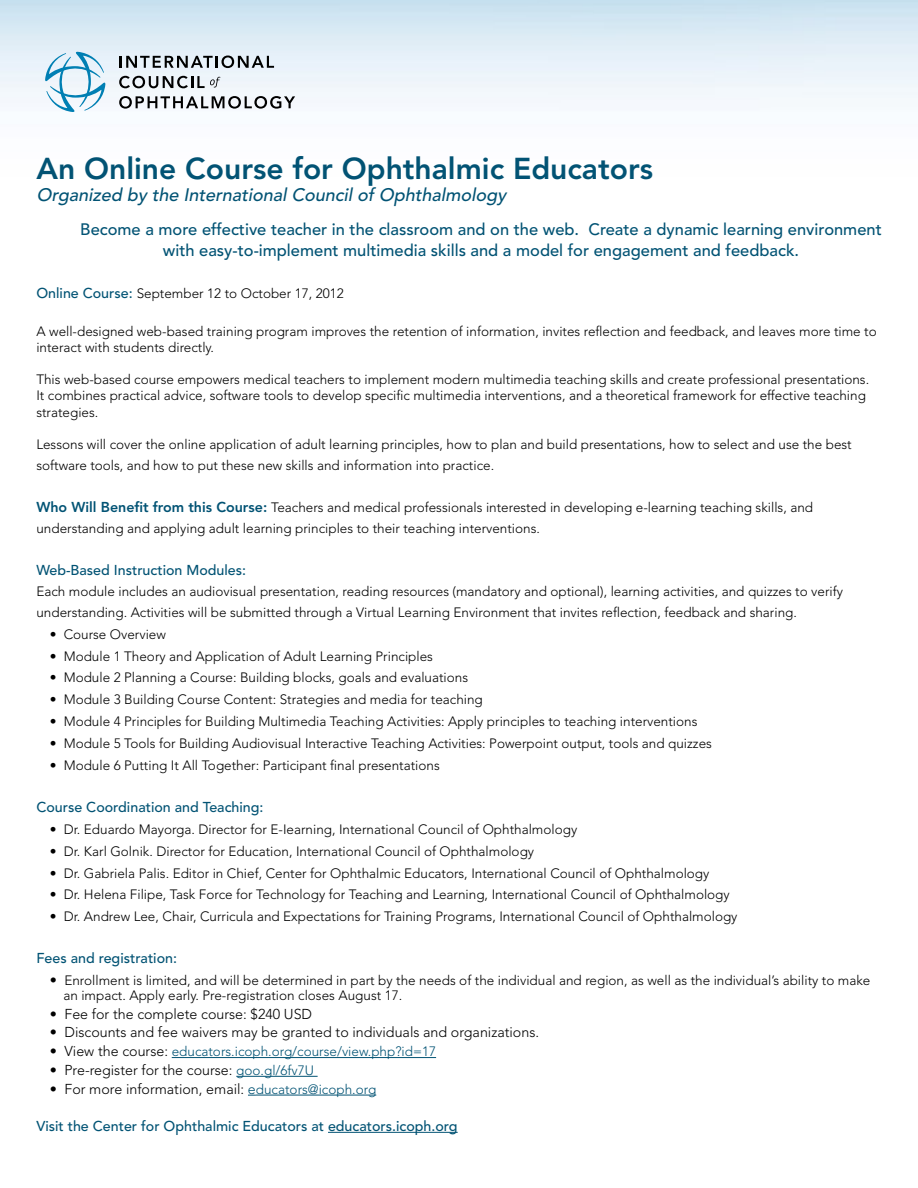
<style>
.page{position:relative;width:918px;height:1188px;background:#fff}
.page>*{position:absolute;margin:0;border:0;box-sizing:border-box;transform-origin:0 0}
.t1{font:800 30px "Avenir LT Std";color:#025374}
.t2{font:italic 500 18px "Avenir LT Std";color:#025374}
.t3{font:500 16.5px/21px "Avenir LT Std";color:#025374;text-align:center}
.t4{font:300 14.25px "Avenir LT Std";color:#000}
.t5{font:500 14.25px "Avenir LT Std";color:#025374}
.t6{font:300 13.5px/16.2px "Avenir LT Std";color:#000}
.t7{font:300 13.5px "Avenir LT Std";color:#025374}
.s1{font-weight:500;font-size:14.25px;color:#025374}
.s2{font-weight:800;font-size:14.25px;color:#025374}
.s3{font-size:14.25px}
.s4{font-size:14.25px;color:#000}
.s5{font-size:13.5px;color:#025374}
.s6{color:#025374}
</style>
<div class="page">
<img style="left:0;top:0;width:918px;height:103px">
<hr style="left:172px;top:1057px;width:264px;height:1px;background:#025374">
<hr style="left:236px;top:1076px;width:82px;height:1px;background:#025374">
<hr style="left:256px;top:1095px;width:120px;height:1px;background:#025374">
<hr style="left:328px;top:1132px;width:130px;height:1px;background:#025374">
<svg style="left:45px;top:52px;width:60px;height:60px"></svg>
<svg style="left:120px;top:55px;width:154px;height:13px;background:#959ba1"></svg>
<svg style="left:119px;top:96px;width:176px;height:13px"></svg>
<svg style="left:119px;top:76px;width:101px;height:12px"></svg>
<h1 class="t1" style="left:36px;top:151px;width:618px">An Online Course for Ophthalmic Educators</h1>
<h2 class="t2" style="left:36px;top:184px;width:475px">Organized by the International Council of Ophthalmology</h2>
<p class="t3" style="left:80px;top:220px;width:803px">Become a more effective teacher in the classroom and on the web. Create a dynamic learning environment with easy-to-implement multimedia skills and a model for engagement and feedback.</p>
<p class="t6" style="left:36px;top:286px;width:309px"><span class="s1">Online Course:</span> September 12 to October 17, 2012</p>
<p class="t6" style="left:36px;top:323px;width:842px">A well-designed web-based training program improves the retention of information, invites reflection and feedback, and leaves more time to interact with students directly.</p>
<p class="t6" style="left:36px;top:372px;width:834px">This web-based course empowers medical teachers to implement modern multimedia teaching skills and create professional presentations.<br>It combines practical advice, software tools to develop specific multimedia interventions, and a theoretical framework for effective teaching strategies.</p>
<p class="t6" style="left:36px;top:434px;width:817px;line-height:21px">Lessons will cover the online application of adult learning principles, how to plan and build presentations, how to select and use the best software tools, and how to put these new skills and information into practice.</p>
<p class="t6" style="left:36px;top:497px;width:778px;line-height:21px"><span class="s2">Who Will Benefit from this Course:</span> Teachers and medical professionals interested in developing e-learning teaching skills, and understanding and applying adult learning principles to their teaching interventions.</p>
<p class="t5" style="left:36px;top:562px;width:211px">Web-Based Instruction Modules:</p>
<p class="t6" style="left:36px;top:581px;width:808px;line-height:21px">Each module includes an audiovisual presentation, reading resources (mandatory and optional), learning activities, and quizzes to verify understanding. Activities will be submitted through a Virtual Learning Environment that invites reflection, feedback and sharing.</p>
<p class="t6" style="left:50px;top:626px;width:118px">• Course Overview</p>
<p class="t6" style="left:50px;top:648px;width:385px">• Module 1 Theory and Application of Adult Learning Principles</p>
<p class="t6" style="left:50px;top:670px;width:420px">• Module 2 Planning a Course: Building blocks, goals and evaluations</p>
<p class="t6" style="left:50px;top:691px;width:434px">• Module 3 Building Course Content: Strategies and media for teaching</p>
<p class="t6" style="left:50px;top:713px;width:649px">• Module 4 Principles for Building Multimedia Teaching Activities: Apply principles to teaching interventions</p>
<p class="t6" style="left:50px;top:735px;width:664px">• Module 5 Tools for Building Audiovisual Interactive Teaching Activities: Powerpoint output, tools and quizzes</p>
<p class="t6" style="left:50px;top:758px;width:391px">• Module 6 Putting It All Together: Participant final presentations</p>
<p class="t5" style="left:36px;top:799px;width:229px">Course Coordination and Teaching:</p>
<p class="t6" style="left:50px;top:822px;width:529px">• Dr. Eduardo Mayorga. Director for E-Iearning, International Council of Ophthalmology</p>
<p class="t6" style="left:50px;top:843px;width:486px">• Dr. Karl Golnik. Director for Education, International Council of Ophthalmology</p>
<p class="t6" style="left:50px;top:865px;width:661px">• Dr. Gabriela Palis. Editor in Chief, Center for Ophthalmic Educators, International Council of Ophthalmology</p>
<p class="t6" style="left:50px;top:887px;width:681px">• Dr. Helena Filipe, Task Force for Technology for Teaching and Learning, International Council of Ophthalmology</p>
<p class="t6" style="left:50px;top:909px;width:689px">• Dr. Andrew Lee, Chair, Curricula and Expectations for Training Programs, International Council of Ophthalmology</p>
<p class="t5" style="left:36px;top:950px;width:142px">Fees and registration:</p>
<p class="t6" style="left:63px;top:973px;width:809px;line-height:15px;text-indent:-14px"><span class="s3">•</span> Enrollment is limited, and will be determined in part by the needs of the individual and region, as well as the individual’s ability to make an impact. Apply early. Pre-registration closes August 17.</p>
<p class="t4" style="left:50px;top:1005px;width:264px">• Fee for the complete course: $240 USD</p>
<p class="t4" style="left:50px;top:1024px;width:491px">• Discounts and fee waivers may be granted to individuals and organizations.</p>
<p class="t7" style="left:50px;top:1044px;width:388px"><span class="s4">• View the course:</span> educators.icoph.org/course/view.php?id=17</p>
<p class="t4" style="left:50px;top:1062px;width:266px">• Pre-register for the course: <span class="s5">goo.gl/6fv7U</span></p>
<p class="t4" style="left:50px;top:1080px;width:328px">• For more information, email: <span class="s6">e</span><span class="s5">ducators@icoph.org</span></p>
<p class="t5" style="left:36px;top:1118px;width:423px">Visit the Center for Ophthalmic Educators at educators.icoph.org</p>
</div>
